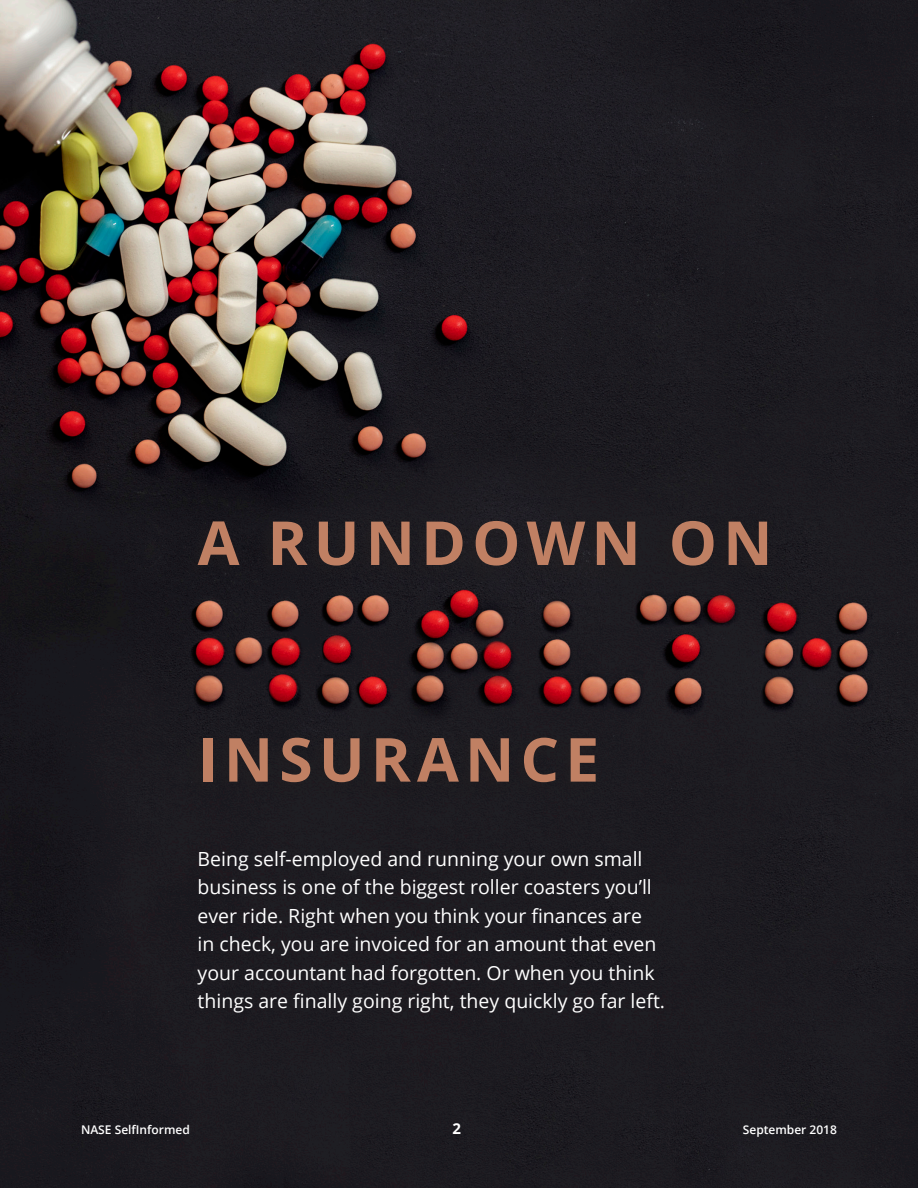
<style>
.page{position:relative;width:918px;height:1188px;background:#fff}
.page>*{position:absolute;margin:0;border:0;box-sizing:border-box;transform-origin:0 0}
.NASE_Body_Copy{font:700 60.75px "Open Sans";letter-spacing:.1em;color:#c08063}
.NASE_Body_Copy-2{font:19.5px/28.5px "Open Sans";color:#fff}
.NASE_Body_Copy-3{font:700 15px "Open Sans";color:#fff}
.NASE_Body_Copy-4{font:600 12px "Open Sans";color:#fff}
</style>
<div class="page">
<img style="left:0;top:0;width:918px;height:1188px">
<div style="left:182px;top:517px;width:589px;height:65px;background:#231f20"></div>
<div style="left:186px;top:734px;width:413px;height:64px;background:#231f20"></div>
<p class="NASE_Body_Copy" style="left:198px;top:500px;width:576px">A RUNDOWN ON</p>
<p class="NASE_Body_Copy" style="left:198px;top:717px;width:403px">INSURANCE</p>
<p class="NASE_Body_Copy-2" style="left:198px;top:844px;width:469px">Being self-employed and running your own small business is one of the biggest roller coasters you’ll ever ride. Right when you think your finances are<br>in check, you are invoiced for an amount that even your accountant had forgotten. Or when you think things are finally going right, they quickly go far left.</p>
<p class="NASE_Body_Copy-4" style="left:81px;top:1121px;width:110px">NASE SelfInformed</p>
<p class="NASE_Body_Copy-3" style="left:453px;top:1118px;width:10px">2</p>
<p class="NASE_Body_Copy-4" style="left:743px;top:1121px;width:96px">September 2018</p>
</div>
